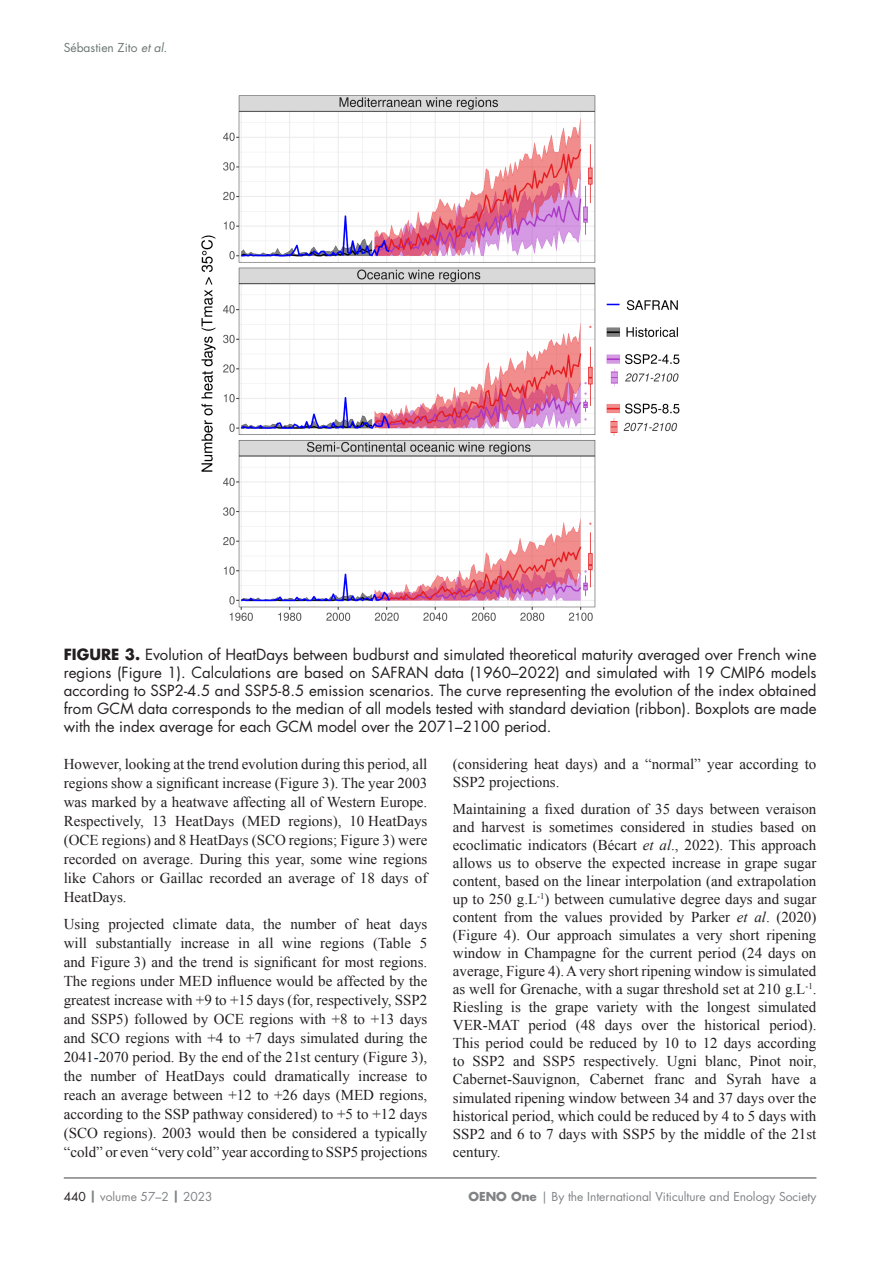
<style>
.page{position:relative;width:893px;height:1263px;background:#fff}
.page>*{position:absolute;margin:0;border:0;box-sizing:border-box;transform-origin:0 0}
.t1{font:15px/18px "Times New Roman";color:#231f20;text-align:justify}
.t2{font:15px/18px "Futura Std";color:#231f20;text-align:justify}
.t3{font:12px "Futura Std";color:#808285}
.t4{font:12px "Futura Std";color:#6b7771}
.s1{font-style:italic}
.s2{font-weight:700}
.s3{color:#073763}
.s4{color:#231f20}
</style>
<div class="page">
<hr style="left:64px;top:1177px;width:752px;height:2px;background:#808285">
<img style="left:201px;top:95px;width:479px;height:526px">
<p class="t4" style="left:64px;top:40px;width:105px">Sébastien Zito <span class="s1">et al.</span></p>
<p class="t2" style="left:64px;top:646px;width:754px"><span class="s2">FIGURE 3.</span> Evolution of HeatDays between budburst and simulated theoretical maturity averaged over French wine regions (Figure 1). Calculations are based on SAFRAN data (1960–2022) and simulated with 19 CMIP6 models according to SSP2-4.5 and SSP5-8.5 emission scenarios. The curve representing the evolution of the index obtained from GCM data corresponds to the median of all models tested with standard deviation (ribbon). Boxplots are made with the index average for each GCM model over the 2071–2100 period.</p>
<p class="t1" style="left:64px;top:754px;width:365px;line-height:18.9px">However, looking at the trend evolution during this period, all regions show a significant increase (Figure 3). The year 2003 was marked by a heatwave affecting all of Western Europe.<br>Respectively, 13 HeatDays (MED regions), 10 HeatDays (OCE regions) and 8 HeatDays (SCO regions; Figure 3) were recorded on average. During this year, some wine regions like Cahors or Gaillac recorded an average of 18 days of HeatDays.</p>
<p class="t1" style="left:64px;top:914px;width:365px;line-height:18.9px">Using projected climate data, the number of heat days will substantially increase in all wine regions (Table 5 and Figure 3) and the trend is significant for most regions.<br>The regions under MED influence would be affected by the greatest increase with +9 to +15 days (for, respectively, SSP2 and SSP5) followed by OCE regions with +8 to +13 days and SCO regions with +4 to +7 days simulated during the 2041<span class="s3">‑</span>2070 period. By the end of the 21st century (Figure 3), the number of HeatDays could dramatically increase to reach an average between +12 to +26 days (MED regions, according to the SSP pathway considered) to +5 to +12 days (SCO regions). 2003 would then be considered a typically “cold” or even “very cold” year according to SSP5 projections</p>
<p class="t1" style="left:453px;top:755px;width:365px">(considering heat days) and a “normal” year according to<br>SSP2 projections.</p>
<p class="t1" style="left:453px;top:799px;width:365px">Maintaining a fixed duration of 35 days between veraison and harvest is sometimes considered in studies based on ecoclimatic indicators (Bécart <span class="s1">et al</span>., 2022). This approach allows us to observe the expected increase in grape sugar content, based on the linear interpolation (and extrapolation up to 250 g.L<sup>-1</sup>) between cumulative degree days and sugar content from the values provided by Parker <span class="s1">et al</span>. (2020) (Figure 4). Our approach simulates a very short ripening window in Champagne for the current period (24 days on average, Figure 4). A very short ripening window is simulated as well for Grenache, with a sugar threshold set at 210 g.L<sup>‑1</sup>.<br>Riesling is the grape variety with the longest simulated VER-MAT period (48 days over the historical period).<br>This period could be reduced by 10 to 12 days according to SSP2 and SSP5 respectively. Ugni blanc, Pinot noir, Cabernet-Sauvignon, Cabernet franc and Syrah have a simulated ripening window between 34 and 37 days over the historical period, which could be reduced by 4 to 5 days with SSP2 and 6 to 7 days with SSP5 by the middle of the 21st century.</p>
<p class="t3" style="left:64px;top:1188px;width:150px"><span class="s4">440</span> <span class="s2">|</span> volume 57–2 <span class="s2">|</span> 2023</p>
<p class="t3" style="left:468px;top:1188px;width:349px"><span class="s2">OENO One</span> | By the International Viticulture and Enology Society</p>
</div>
